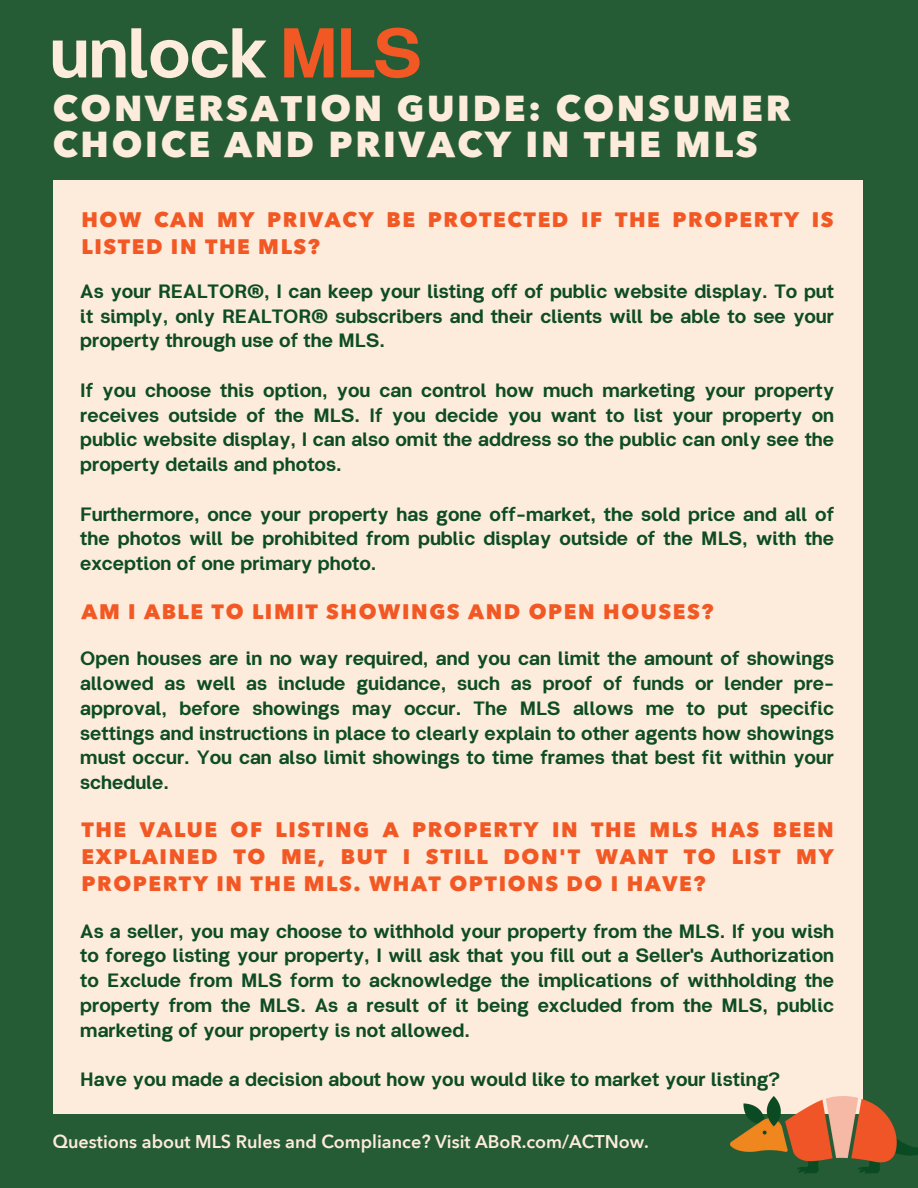
<style>
.page{position:relative;width:918px;height:1188px;background:#255c36}
.page>*{position:absolute;margin:0;border:0;box-sizing:border-box;transform-origin:0 0}
.t1{font:900 36px/36px "Avenir Next Thai Modern";letter-spacing:.075em;color:#fdebdb}
.t2{font:900 21px/27px "Avenir Next Thai Modern";letter-spacing:.075em;color:#f25824}
.t3{font:18px/24.8px "Easley";color:#0d4c24;text-align:justify}
.t4{font:600 18px "Avenir Next Thai Modern";color:#fdebdb}
</style>
<div class="page">
<div style="left:53px;top:180px;width:810px;height:934px;background:#fdebdb"></div>
<svg style="left:53px;top:41px;width:33px;height:37px"></svg>
<svg style="left:92px;top:40px;width:33px;height:37px"></svg>
<svg style="left:131px;top:28px;width:135px;height:50px"></svg>
<svg style="left:284px;top:28px;width:49px;height:49px"></svg>
<svg style="left:341px;top:28px;width:79px;height:50px"></svg>
<img style="left:731px;top:1096px;width:187px;height:78px">
<p class="t1" style="left:53px;top:89px;width:740px">CONVERSATION GUIDE: CONSUMER<br>CHOICE AND PRIVACY IN THE MLS</p>
<h1 class="t2" style="left:81px;top:205px;width:754px">HOW CAN MY PRIVACY BE PROTECTED IF THE PROPERTY IS<br>LISTED IN THE MLS?</h1>
<h2 class="t3" style="left:80px;top:279px;width:755px">As your REALTOR®, I can keep your listing off of public website display. To put it simply, only REALTOR® subscribers and their clients will be able to see your property through use of the MLS.</h2>
<p class="t3" style="left:80px;top:378px;width:755px">If you choose this option, you can control how much marketing your property receives outside of the MLS. If you decide you want to list your property on public website display, I can also omit the address so the public can only see the property details and photos.</p>
<p class="t3" style="left:80px;top:502px;width:755px">Furthermore, once your property has gone off-market, the sold price and all of the photos will be prohibited from public display outside of the MLS, with the exception of one primary photo.</p>
<p class="t2" style="left:81px;top:597px;width:633px">AM I ABLE TO LIMIT SHOWINGS AND OPEN HOUSES?</p>
<h2 class="t3" style="left:80px;top:647px;width:755px">Open houses are in no way required, and you can limit the amount of showings allowed as well as include guidance, such as proof of funds or lender pre&shy;approval, before showings may occur. The MLS allows me to put specific settings and instructions in place to clearly explain to other agents how showings must occur. You can also limit showings to time frames that best fit within your schedule.</h2>
<p class="t2" style="left:81px;top:815px;width:754px;text-align:justify">THE VALUE OF LISTING A PROPERTY IN THE MLS HAS BEEN EXPLAINED TO ME, BUT I STILL DON'T WANT TO LIST MY PROPERTY IN THE MLS. WHAT OPTIONS DO I HAVE?</p>
<p class="t3" style="left:80px;top:919px;width:755px">As a seller, you may choose to withhold your property from the MLS. If you wish to forego listing your property, I will ask that you fill out a Seller's Authorization to Exclude from MLS form to acknowledge the implications of withholding the property from the MLS. As a result of it being excluded from the MLS, public marketing of your property is not allowed.</p>
<p class="t3" style="left:80px;top:1068px;width:701px">Have you made a decision about how you would like to market your listing?</p>
<h2 class="t4" style="left:53px;top:1128px;width:598px">Questions about MLS Rules and Compliance? Visit ABoR.com/ACTNow.</h2>
</div>
